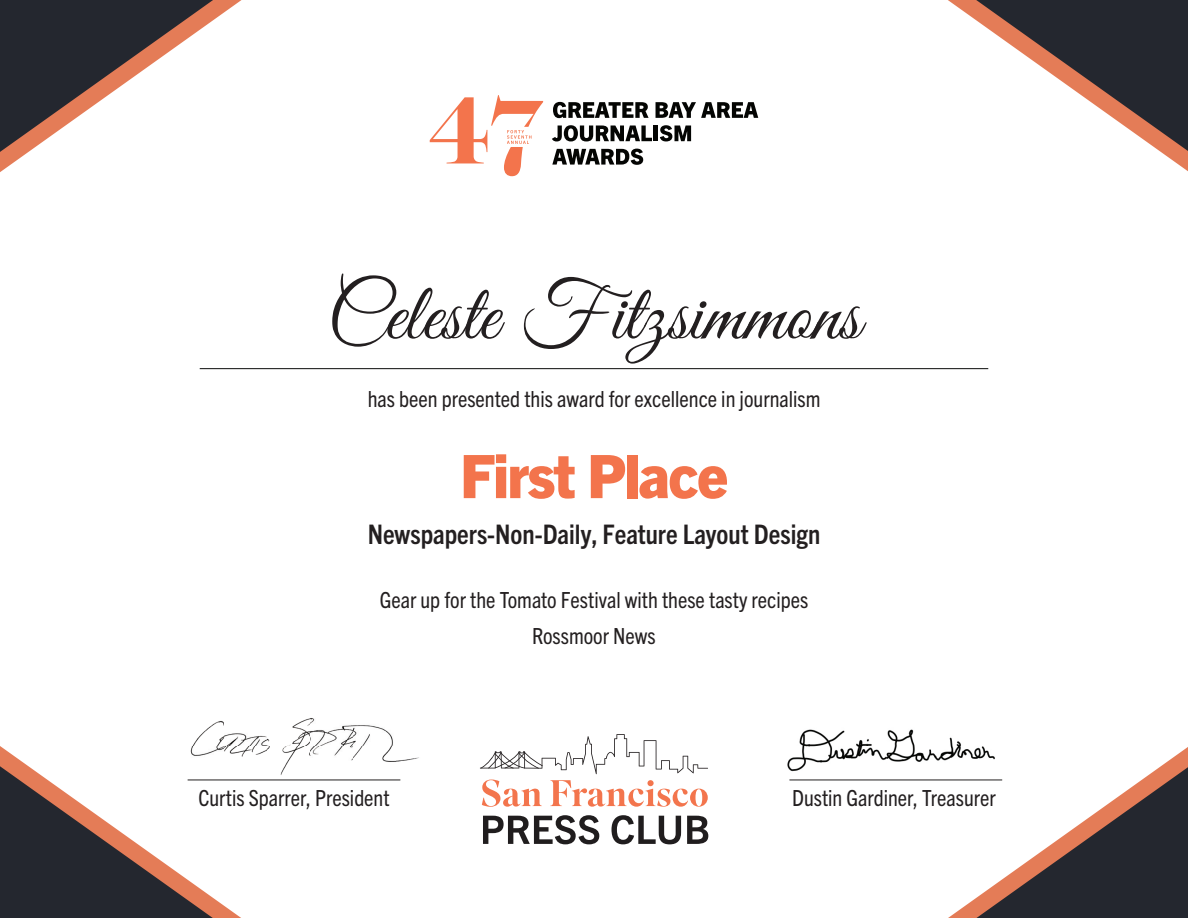
<style>
.page{position:relative;width:1188px;height:918px;background:#fff}
.page>*{position:absolute;margin:0;border:0;box-sizing:border-box;transform-origin:0 0}
.t1{font:81px "Great Vibes";color:#231f20}
.t2{font:800 60px "Trade Gothic Next LT Pro";letter-spacing:-.03em;color:#f3744c}
.t3{font:700 condensed 27px "Trade Gothic Next";color:#231f20}
.t4{font:condensed 22.5px/36px "Trade Gothic Next";color:#231f20;text-align:center}
</style>
<div class="page">
<img style="left:787px;top:729px;width:197px;height:43px">
<img style="left:192px;top:718px;width:227px;height:63px">
<hr style="left:188px;top:780px;width:212px;height:1px;background:#231f20">
<hr style="left:789px;top:780px;width:213px;height:1px;background:#231f20">
<svg style="left:553px;top:102px;width:96px;height:16px"></svg>
<svg style="left:656px;top:102px;width:102px;height:16px"></svg>
<svg style="left:552px;top:125px;width:100px;height:16px"></svg>
<hr style="left:654px;top:126px;width:4px;height:15px;background:#040503">
<svg style="left:660px;top:125px;width:31px;height:16px"></svg>
<svg style="left:552px;top:149px;width:91px;height:16px"></svg>
<svg style="left:430px;top:95px;width:113px;height:81px"></svg>
<svg style="left:948px;top:747px;width:240px;height:171px"></svg>
<svg style="left:0;top:0;width:242px;height:172px"></svg>
<svg style="left:0;top:746px;width:241px;height:172px"></svg>
<svg style="left:948px;top:0;width:240px;height:171px"></svg>
<svg style="left:480px;top:734px;width:228px;height:40px"></svg>
<svg style="left:483px;top:815px;width:116px;height:29px"></svg>
<svg style="left:612px;top:815px;width:69px;height:29px"></svg>
<svg style="left:687px;top:816px;width:21px;height:28px"></svg>
<svg style="left:482px;top:780px;width:60px;height:27px"></svg>
<svg style="left:550px;top:780px;width:158px;height:27px"></svg>
<hr style="left:200px;top:368px;width:788px;height:1px;background:#0b0c0b">
<h1 class="t1" style="left:327px;top:270px;width:535px">Celeste Fitzsimmons</h1>
<p class="t4" style="left:368px;top:381px;width:454px">has been presented this award for excellence in journalism</p>
<h2 class="t2" style="left:460px;top:435px;width:269px">First Place</h2>
<p class="t3" style="left:368px;top:518px;width:454px">Newspapers-Non-Daily, Feature Layout Design</p>
<p class="t4" style="left:380px;top:582px;width:430px">Gear up for the Tomato Festival with these tasty recipes<br>Rossmoor News</p>
<p class="t4" style="left:198px;top:779px;width:193px">Curtis Sparrer, President</p>
<p class="t4" style="left:792px;top:779px;width:205px">Dustin Gardiner, Treasurer</p>
</div>
